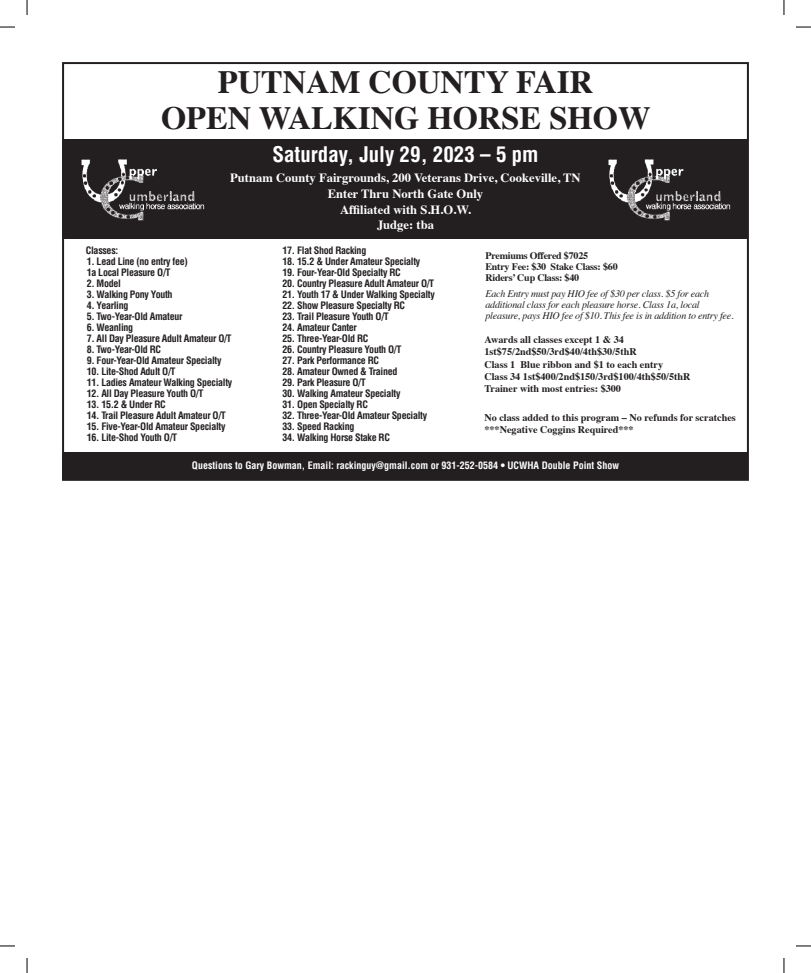
<style>
.page{position:relative;width:811px;height:973px;background:#fff}
.page>*{position:absolute;margin:0;border:0;box-sizing:border-box;transform-origin:0 0}
.t1{font:700 32.4px/35.7px "Times";color:#231f20;text-align:center}
.t2{font:700 condensed 21px "Helvetica LT Std";color:#fff}
.t3{font:700 12.6px/15.7px "Times";color:#fff;text-align:center}
.t4{font:700 10.2px/12px "Times";color:#231f20}
.t5{font:700 condensed 10px/11px "Helvetica LT Std";letter-spacing:-.03em;color:#231f20}
.t6{font:italic 10px/11px "Times";letter-spacing:-.02em;color:#231f20}
.t7{font:700 condensed 10px "Helvetica LT Std";color:#fff}
.t8{font:700 10px/11px "Times";letter-spacing:-.02em;color:#231f20}
</style>
<div class="page">
<div style="left:62px;top:139px;width:685px;height:99px;background:#231f20"></div>
<div style="left:62px;top:451px;width:685px;height:28px;background:#231f20"></div>
<img style="left:608px;top:159px;width:122px;height:62px">
<img style="left:81px;top:159px;width:123px;height:62px">
<svg style="left:0;top:26px;width:15px;height:2px"></svg>
<svg style="left:796px;top:26px;width:14px;height:2px"></svg>
<svg style="left:0;top:945px;width:15px;height:1px"></svg>
<svg style="left:796px;top:945px;width:14px;height:1px"></svg>
<svg style="left:26px;top:0;width:2px;height:15px"></svg>
<svg style="left:26px;top:958px;width:2px;height:14px"></svg>
<svg style="left:783px;top:0;width:1px;height:15px"></svg>
<svg style="left:783px;top:958px;width:1px;height:14px"></svg>
<h1 class="t1" style="left:161px;top:61px;width:490px">PUTNAM COUNTY FAIR<br>OPEN WALKING HORSE SHOW</h1>
<h2 class="t2" style="left:272px;top:141px;width:267px">Saturday, July 29, 2023 – 5 pm</h2>
<p class="t3" style="left:230px;top:169px;width:351px">Putnam County Fairgrounds, 200 Veterans Drive, Cookeville, TN<br>Enter Thru North Gate Only<br>Affiliated with S.H.O.W.<br>Judge: tba</p>
<p class="t5" style="left:86px;top:244px;width:34px">Classes:</p>
<p class="t5" style="left:87px;top:255px;width:102px">1. Lead Line (no entry fee)<br>1a Local Pleasure O/T</p>
<p class="t5" style="left:87px;top:277px;width:36px">2. Model</p>
<p class="t5" style="left:87px;top:288px;width:87px">3. Walking Pony Youth</p>
<p class="t5" style="left:87px;top:299px;width:43px">4. Yearling</p>
<p class="t5" style="left:87px;top:310px;width:97px">5. Two-Year-Old Amateur</p>
<p class="t5" style="left:87px;top:321px;width:48px">6. Weanling</p>
<p class="t5" style="left:87px;top:332px;width:146px">7. All Day Pleasure Adult Amateur O/T</p>
<p class="t5" style="left:87px;top:343px;width:76px">8. Two-Year-Old RC</p>
<p class="t5" style="left:87px;top:354px;width:136px">9. Four-Year-Old Amateur Specialty</p>
<p class="t5" style="left:87px;top:365px;width:90px">10. Lite-Shod Adult O/T</p>
<p class="t5" style="left:87px;top:376px;width:147px">11. Ladies Amateur Walking Specialty</p>
<p class="t5" style="left:87px;top:387px;width:118px">12. All Day Pleasure Youth O/T</p>
<p class="t5" style="left:87px;top:398px;width:81px">13. 15.2 &amp; Under RC</p>
<p class="t5" style="left:87px;top:409px;width:141px">14. Trail Pleasure Adult Amateur O/T</p>
<p class="t5" style="left:87px;top:420px;width:140px">15. Five-Year-Old Amateur Specialty</p>
<p class="t5" style="left:87px;top:431px;width:92px">16. Lite-Shod Youth O/T</p>
<p class="t5" style="left:282px;top:244px;width:85px">17. Flat Shod Racking</p>
<p class="t5" style="left:282px;top:255px;width:139px">18. 15.2 &amp; Under Amateur Specialty</p>
<p class="t5" style="left:282px;top:266px;width:120px">19. Four-Year-Old Specialty RC</p>
<p class="t5" style="left:282px;top:277px;width:153px">20. Country Pleasure Adult Amateur O/T</p>
<p class="t5" style="left:282px;top:288px;width:154px">21. Youth 17 &amp; Under Walking Specialty</p>
<p class="t5" style="left:282px;top:299px;width:124px">22. Show Pleasure Specialty RC</p>
<p class="t5" style="left:282px;top:310px;width:108px">23. Trail Pleasure Youth O/T</p>
<p class="t5" style="left:282px;top:321px;width:76px">24. Amateur Canter</p>
<p class="t5" style="left:282px;top:332px;width:87px">25. Three-Year-Old RC</p>
<p class="t5" style="left:282px;top:343px;width:120px">26. Country Pleasure Youth O/T</p>
<p class="t5" style="left:282px;top:354px;width:98px">27. Park Performance RC</p>
<p class="t5" style="left:282px;top:365px;width:116px">28. Amateur Owned &amp; Trained</p>
<p class="t5" style="left:282px;top:376px;width:85px">29. Park Pleasure O/T</p>
<p class="t5" style="left:282px;top:387px;width:119px">30. Walking Amateur Specialty</p>
<p class="t5" style="left:282px;top:398px;width:87px">31. Open Specialty RC</p>
<p class="t5" style="left:282px;top:409px;width:146px">32. Three-Year-Old Amateur Specialty</p>
<p class="t5" style="left:282px;top:420px;width:73px">33. Speed Racking</p>
<p class="t5" style="left:282px;top:431px;width:109px">34. Walking Horse Stake RC</p>
<p class="t8" style="left:485px;top:248px;width:134px">Premiums Offered $7025<br>Entry Fee: $30 Stake Class: $60<br>Riders’ Cup Class: $40</p>
<p class="t6" style="left:485px;top:287px;width:249px">Each Entry must pay HIO fee of $30 per class. $5 for each additional class for each pleasure horse. Class 1a, local pleasure, pays HIO fee of $10. This fee is in addition to entry fee.</p>
<p class="t4" style="left:484px;top:333px;width:207px">Awards all classes except 1 &amp; 34<br>1st$75/2nd$50/3rd$40/4th$30/5thR<br>Class 1 Blue ribbon and $1 to each entry<br>Class 34 1st$400/2nd$150/3rd$100/4th$50/5thR Trainer with most entries: $300</p>
<p class="t4" style="left:484px;top:410px;width:253px">No class added to this program – No refunds for scratches ***Negative Coggins Required***</p>
<p class="t7" style="left:192px;top:459px;width:428px">Questions to Gary Bowman, Email: rackinguy@gmail.com or 931-252-0584 • UCWHA Double Point Show</p>
</div>
